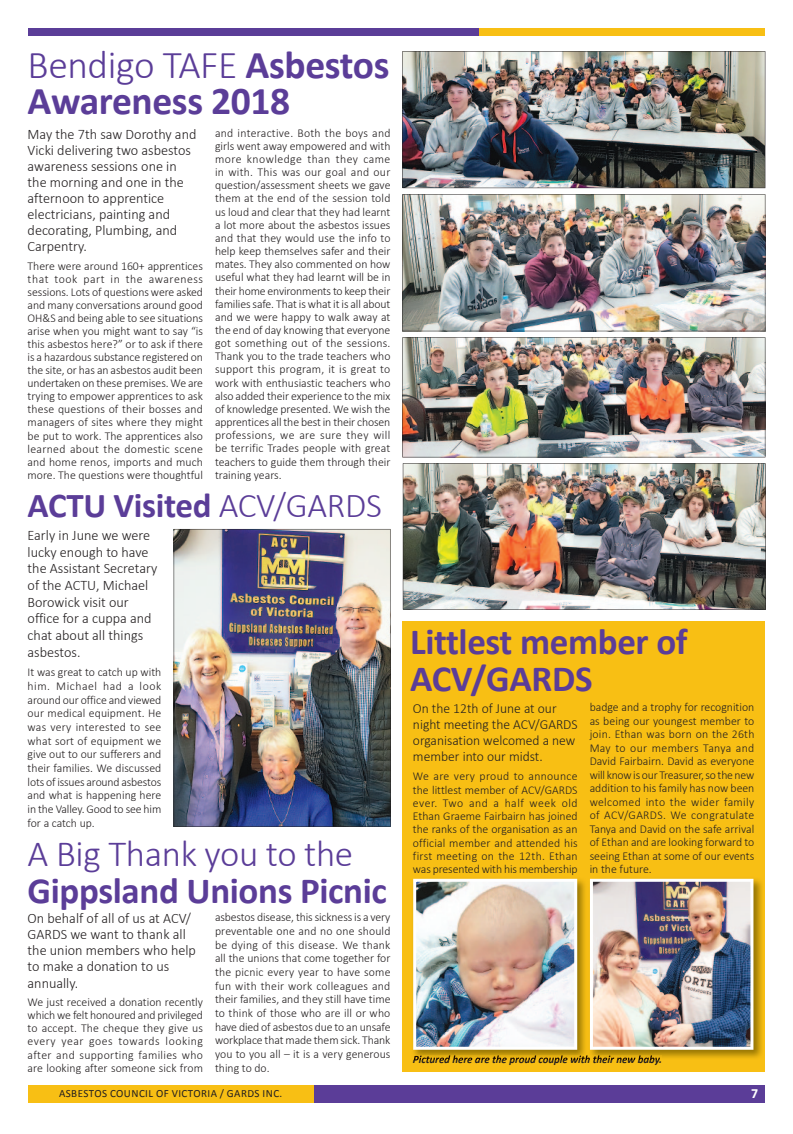
<style>
.page{position:relative;width:793px;height:1134px;background:#fff}
.page>*{position:absolute;margin:0;border:0;box-sizing:border-box;transform-origin:0 0}
.t1{font:700 39.5px/36px "Calibri";letter-spacing:-.01em;color:#5b3d98}
.t2{font:700 37px/37px "Calibri";letter-spacing:-.01em;color:#5b3d98}
.t3{font:300 37px "Calibri";letter-spacing:-.01em;color:#5b3d98}
.t4{font:700 35px "Calibri";letter-spacing:-.01em;color:#5b3d98}
.t5{font:300 14.5px/16.1px "Calibri";color:#231f20}
.t6{font:300 14px/16.3px "Calibri";color:#231f20}
.t7{font:700 14px "Calibri";color:#fff}
.t8{font:300 12px/13.2px "Calibri";color:#231f20;text-align:justify}
.t9{font:italic 700 11px "Calibri";color:#231f20}
.t10{font:11px "Calibri";letter-spacing:.04em;color:#231f20}
.s1{font-weight:300}
</style>
<div class="page">
<div style="left:28px;top:28px;width:451px;height:8px;background:#5b3d98"></div>
<div style="left:479px;top:28px;width:286px;height:8px;background:#f8bf14"></div>
<div style="left:313px;top:1086px;width:452px;height:17px;background:#5b3d98"></div>
<div style="left:28px;top:1086px;width:285px;height:17px;background:#f8bf14"></div>
<img style="left:402px;top:51px;width:363px;height:137px">
<img style="left:402px;top:463px;width:363px;height:146px">
<img style="left:173px;top:529px;width:217px;height:298px">
<img style="left:402px;top:194px;width:363px;height:137px">
<img style="left:402px;top:337px;width:363px;height:120px">
<div style="left:402px;top:621px;width:363px;height:450px;background:#f8bf14"></div>
<img style="left:413px;top:878px;width:349px;height:180px">
<img style="left:413px;top:1055px;width:174px;height:5px">
<img style="left:413px;top:879px;width:164px;height:171px">
<img style="left:587px;top:1055px;width:74px;height:5px">
<img style="left:589px;top:879px;width:164px;height:171px">
<h1 class="t1" style="left:28px;top:47px;width:363px"><span class="s1">Bendigo TAFE</span> Asbestos<br>Awareness 2018</h1>
<p class="t5" style="left:28px;top:126px;width:170px">May the 7th saw Dorothy and<br>Vicki delivering two asbestos awareness sessions one in the morning and one in the afternoon to apprentice electricians, painting and decorating, Plumbing, and<br>Carpentry.</p>
<p class="t8" style="left:28px;top:259px;width:177px">There were around 160+ apprentices that took part in the awareness sessions. Lots of questions were asked and many conversations around good OH&amp;S and being able to see situations arise when you might want to say “is this asbestos here?” or to ask if there is a hazardous substance registered on the site, or has an asbestos audit been undertaken on these premises. We are trying to empower apprentices to ask these questions of their bosses and managers of sites where they might be put to work. The apprentices also learned about the domestic scene and home renos, imports and much more. The questions were thoughtful</p>
<p class="t8" style="left:215px;top:126px;width:177px">and interactive. Both the boys and girls went away empowered and with more knowledge than they came in with. This was our goal and our question/assessment sheets we gave them at the end of the session told us loud and clear that they had learnt a lot more about the asbestos issues and that they would use the info to help keep themselves safer and their mates. They also commented on how useful what they had learnt will be in their home environments to keep their families safe. That is what it is all about and we were happy to walk away at the end of day knowing that everyone got something out of the sessions.<br>Thank you to the trade teachers who support this program, it is great to work with enthusiastic teachers who also added their experience to the mix of knowledge presented. We wish the apprentices all the best in their chosen professions, we are sure they will be terrific Trades people with great teachers to guide them through their training years.</p>
<h3 class="t4" style="left:28px;top:483px;width:355px">ACTU Visited <span class="s1">ACV/GARDS</span></h3>
<p class="t5" style="left:28px;top:526px;width:131px;line-height:16.7px">Early in June we were lucky enough to have the Assistant Secretary of the ACTU, Michael<br>Borowick visit our office for a cuppa and chat about all things asbestos.</p>
<p class="t8" style="left:28px;top:665px;width:135px;line-height:13.7px">It was great to catch up with him. Michael had a look around our office and viewed our medical equipment. He was very interested to see what sort of equipment we give out to our sufferers and their families. We discussed lots of issues around asbestos and what is happening here in the Valley. Good to see him for a catch up.</p>
<h2 class="t3" style="left:28px;top:830px;width:327px">A Big Thank you to the</h2>
<h2 class="t2" style="left:28px;top:872px;width:361px">Gippsland Unions Picnic</h2>
<p class="t5" style="left:28px;top:910px;width:170px">On behalf of all of us at ACV/<br>GARDS we want to thank all the union members who help to make a donation to us annually.</p>
<p class="t8" style="left:28px;top:996px;width:177px">We just received a donation recently which we felt honoured and privileged to accept. The cheque they give us every year goes towards looking after and supporting families who are looking after someone sick from</p>
<p class="t8" style="left:215px;top:910px;width:177px;line-height:13.7px">asbestos disease, this sickness is a very preventable one and no one should be dying of this disease. We thank all the unions that come together for the picnic every year to have some fun with their work colleagues and their families, and they still have time to think of those who are ill or who have died of asbestos due to an unsafe workplace that made them sick. Thank you to you all – it is a very generous thing to do.</p>
<h2 class="t2" style="left:410px;top:623px;width:279px">Littlest member of<br>ACV/GARDS</h2>
<p class="t6" style="left:413px;top:700px;width:166px">On the 12th of June at our night meeting the ACV/GARDS organisation welcomed a new member into our midst.</p>
<p class="t8" style="left:413px;top:770px;width:166px">We are very proud to announce the littlest member of ACV/GARDS ever. Two and a half week old Ethan Graeme Fairbairn has joined the ranks of the organisation as an official member and attended his first meeting on the 12th. Ethan was presented with his membership</p>
<p class="t8" style="left:589px;top:700px;width:166px;line-height:13.5px">badge and a trophy for recognition as being our youngest member to join. Ethan was born on the 26th May to our members Tanya and David Fairbairn. David as everyone will know is our Treasurer, so the new addition to his family has now been welcomed into the wider family of ACV/GARDS. We congratulate Tanya and David on the safe arrival of Ethan and are looking forward to seeing Ethan at some of our events in the future.</p>
<p class="t9" style="left:413px;top:1052px;width:250px">Pictured here are the proud couple with their new baby.</p>
<p class="t10" style="left:59px;top:1087px;width:224px">ASBESTOS COUNCIL OF VICTORIA / GARDS INC.</p>
<p class="t7" style="left:750px;top:1085px;width:9px">7</p>
</div>
